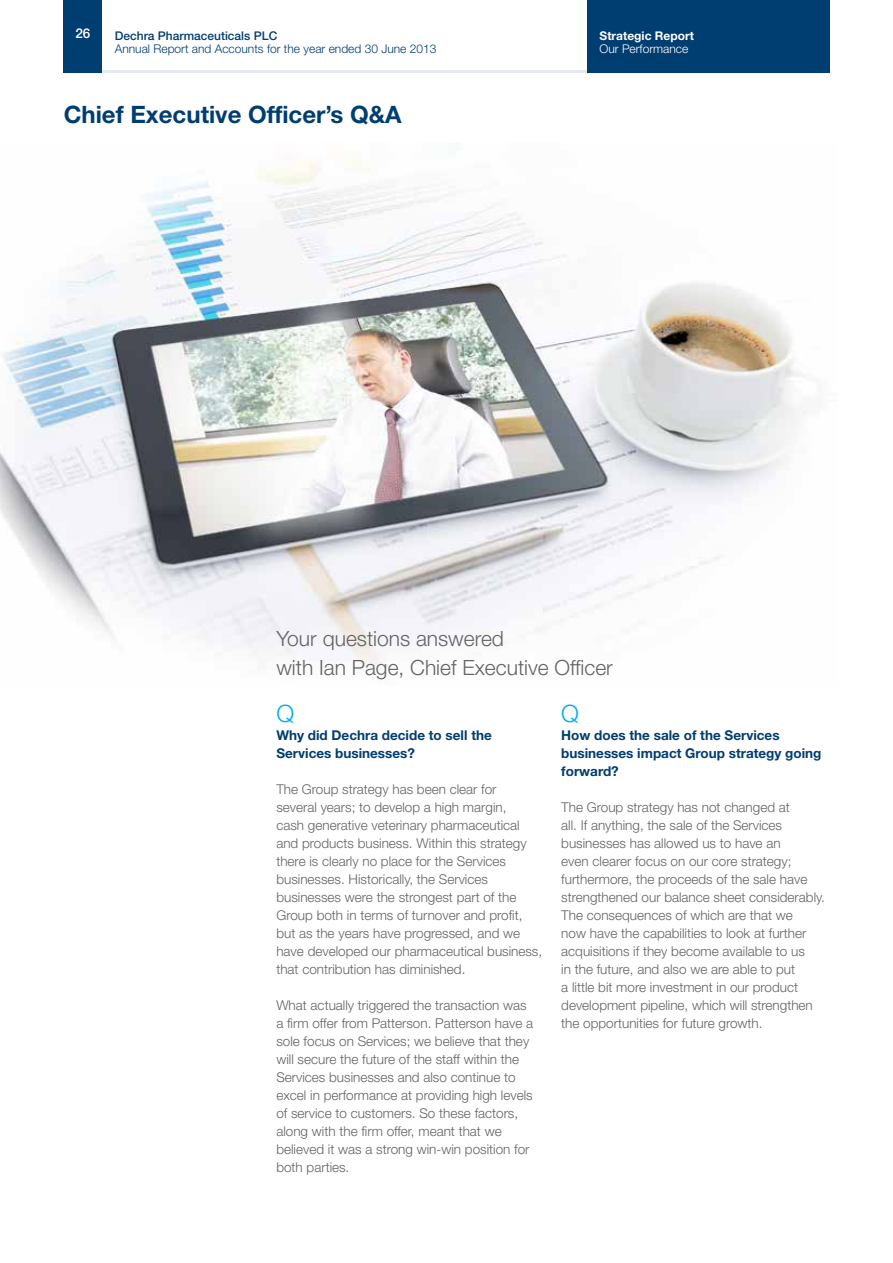
<style>
.page{position:relative;width:893px;height:1263px;background:#fff}
.page>*{position:absolute;margin:0;border:0;box-sizing:border-box;transform-origin:0 0}
.headingLevelOne{font:700 24px "Helvetica Neue LT Std";color:#003d71}
.headingLevelTwo{font:300 24px "Helvetica Neue LT Std";color:#00aeef}
.Intro{font:300 21px "Helvetica Neue LT Std";color:#636366}
.Body{font:300 13.5px/18px "Helvetica Neue LT Std";color:#636366}
.Body-2{font:700 13.5px/18px "Helvetica Neue LT Std";color:#003d71}
.t1{font:500 13.5px "Helvetica Neue LT Std";color:#fff}
.t2{font:300 12px "Helvetica Neue LT Std";color:#003d71}
.t3{font:500 12px "Helvetica Neue LT Std";color:#003d71}
.t4{font:700 12px "Helvetica Neue LT Std";color:#fff}
.t5{font:300 12px "Helvetica Neue LT Std";color:#fff}
</style>
<div class="page">
<img style="left:0;top:159px;width:807px;height:504px">
<hr style="left:102px;top:70px;width:727px;height:2px;background:#e6e9f0">
<div style="left:587px;top:0;width:242px;height:72px;background:#003d71"></div>
<div style="left:64px;top:0;width:38px;height:72px;background:#003d71"></div>
<p class="t1" style="left:75px;top:25px;width:17px">26</p>
<p class="t3" style="left:115px;top:28px;width:164px">Dechra Pharmaceuticals PLC</p>
<p class="t2" style="left:115px;top:42px;width:323px">Annual Report and Accounts for the year ended 30 June 2013</p>
<p class="headingLevelOne" style="left:64px;top:100px;width:339px">Chief Executive Officer’s Q&amp;A</p>
<p class="t4" style="left:600px;top:28px;width:96px">Strategic Report</p>
<p class="t5" style="left:600px;top:42px;width:90px">Our Performance</p>
<p class="Intro" style="left:276px;top:626px;width:229px">Your questions answered</p>
<p class="Intro" style="left:276px;top:655px;width:338px">with Ian Page, Chief Executive Officer</p>
<p class="headingLevelTwo" style="left:276px;top:698px;width:19px">Q</p>
<p class="Body-2" style="left:276px;top:725px;width:217px">Why did Dechra decide to sell the<br>Services businesses?</p>
<p class="Body" style="left:276px;top:779px;width:267px">The Group strategy has been clear for<br>several years; to develop a high margin,<br>cash generative veterinary pharmaceutical and products business. Within this strategy there is clearly no place for the Services businesses. Historically, the Services businesses were the strongest part of the Group both in terms of turnover and profit, but as the years have progressed, and we have developed our pharmaceutical business, that contribution has diminished.</p>
<p class="Body" style="left:276px;top:995px;width:258px">What actually triggered the transaction was a firm offer from Patterson. Patterson have a sole focus on Services; we believe that they will secure the future of the staff within the Services businesses and also continue to excel in performance at providing high levels of service to customers. So these factors, along with the firm offer, meant that we believed it was a strong win-win position for both parties.</p>
<p class="headingLevelTwo" style="left:561px;top:698px;width:19px">Q</p>
<p class="Body-2" style="left:561px;top:725px;width:262px">How does the sale of the Services businesses impact Group strategy going forward?</p>
<p class="Body" style="left:561px;top:797px;width:265px">The Group strategy has not changed at<br>all. If anything, the sale of the Services businesses has allowed us to have an<br>even clearer focus on our core strategy; furthermore, the proceeds of the sale have strengthened our balance sheet considerably.<br>The consequences of which are that we<br>now have the capabilities to look at further acquisitions if they become available to us<br>in the future, and also we are able to put<br>a little bit more investment in our product development pipeline, which will strengthen the opportunities for future growth.</p>
</div>
